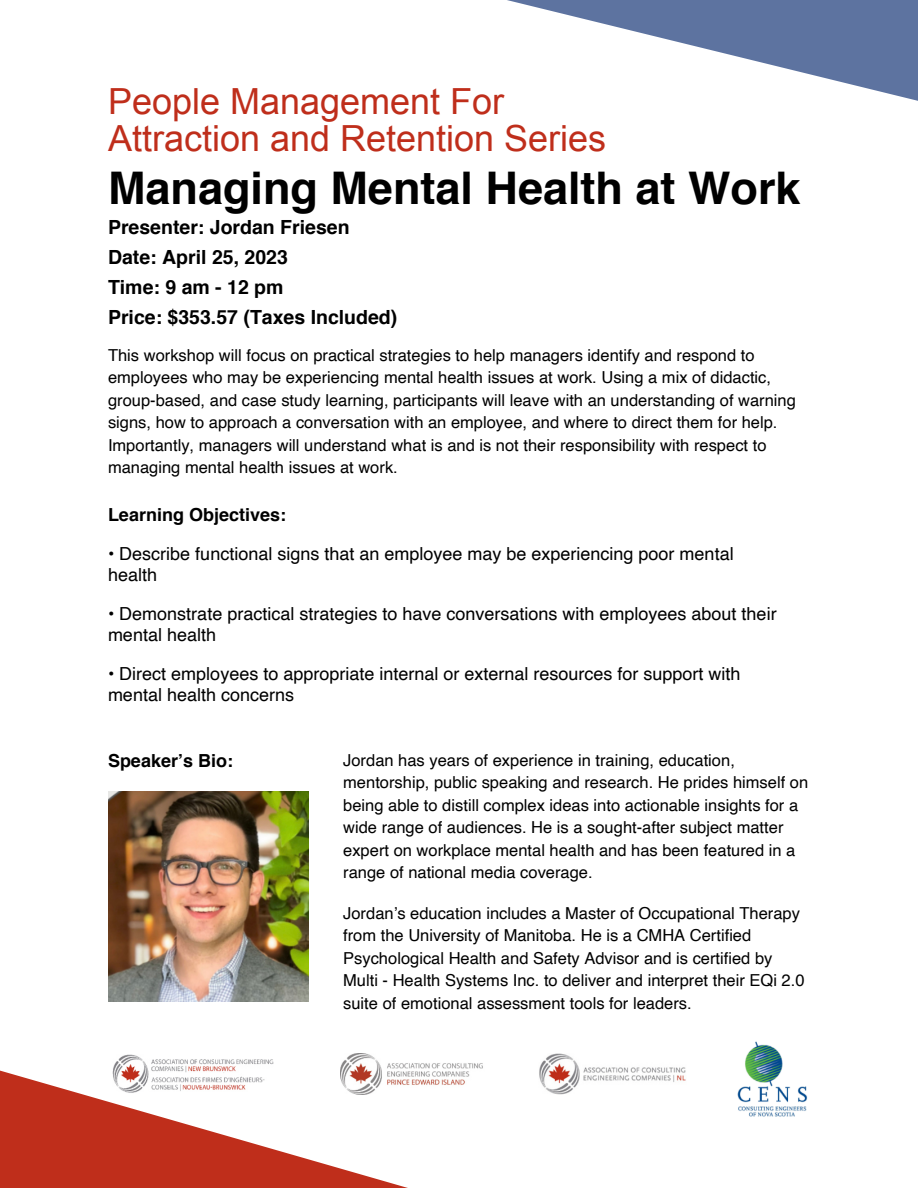
<style>
.page{position:relative;width:918px;height:1188px;background:#fff}
.page>*{position:absolute;margin:0;border:0;box-sizing:border-box;transform-origin:0 0}
.t1{font:700 45px "Helvetica";color:#000}
.t2{font:36px/37.2px "Arial";color:#bf2e1b}
.t3{font:700 19.5px/30px "Helvetica";color:#000}
.t4{font:18px/21px "Helvetica";color:#000}
.t5{font:700 18px "Helvetica";color:#000}
.t6{font:16.5px/22.5px "Helvetica";color:#000}
</style>
<div class="page">
<svg style="left:0;top:1054px;width:408px;height:134px;fill:#bf2e1b"></svg>
<svg style="left:507px;top:0;width:411px;height:101px"></svg>
<img style="left:108px;top:792px;width:201px;height:209px">
<img style="left:737px;top:1041px;width:71px;height:76px">
<img style="left:539px;top:1053px;width:147px;height:42px">
<img style="left:112px;top:1055px;width:161px;height:38px">
<img style="left:340px;top:1053px;width:143px;height:42px">
<h2 class="t2" style="left:108px;top:86px;width:500px">People Management For<br>Attraction and Retention Series</h2>
<h1 class="t1" style="left:108px;top:171px;width:694px">Managing Mental Health at Work</h1>
<p class="t3" style="left:108px;top:214px;width:291px">Presenter: Jordan Friesen<br>Date: April 25, 2023<br>Time: 9 am - 12 pm<br>Price: $353.57 (Taxes Included)</p>
<p class="t6" style="left:108px;top:345px;width:689px">This workshop will focus on practical strategies to help managers identify and respond to employees who may be experiencing mental health issues at work. Using a mix of didactic, group-based, and case study learning, participants will leave with an understanding of warning signs, how to approach a conversation with an employee, and where to direct them for help.<br>Importantly, managers will understand what is and is not their responsibility with respect to managing mental health issues at work.</p>
<p class="t5" style="left:108px;top:508px;width:180px">Learning Objectives:</p>
<p class="t4" style="left:108px;top:545px;width:627px">• Describe functional signs that an employee may be experiencing poor mental health</p>
<p class="t4" style="left:108px;top:605px;width:670px">• Demonstrate practical strategies to have conversations with employees about their mental health</p>
<p class="t4" style="left:108px;top:665px;width:634px">• Direct employees to appropriate internal or external resources for support with mental health concerns</p>
<p class="t5" style="left:108px;top:753px;width:127px">Speaker’s Bio:</p>
<p class="t6" style="left:343px;top:750px;width:467px">Jordan has years of experience in training, education, mentorship, public speaking and research. He prides himself on being able to distill complex ideas into actionable insights for a wide range of audiences. He is a sought-after subject matter expert on workplace mental health and has been featured in a range of national media coverage.</p>
<p class="t6" style="left:343px;top:903px;width:463px">Jordan’s education includes a Master of Occupational Therapy from the University of Manitoba. He is a CMHA Certified Psychological Health and Safety Advisor and is certified by Multi - Health Systems Inc. to deliver and interpret their EQi 2.0 suite of emotional assessment tools for leaders.</p>
</div>
